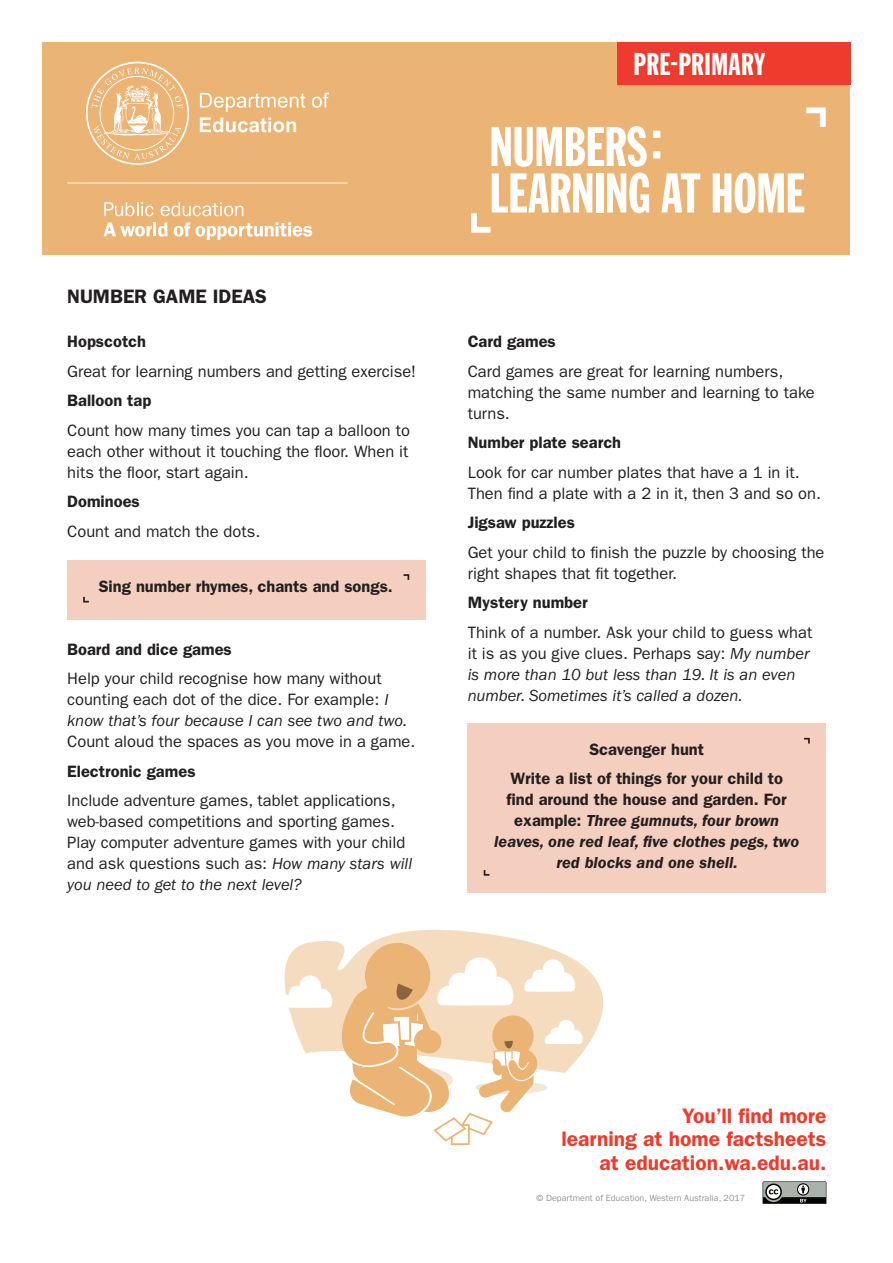
<style>
.page{position:relative;width:893px;height:1263px;background:#fff}
.page>*{position:absolute;margin:0;border:0;box-sizing:border-box;transform-origin:0 0}
.t1{font:54.9px/46.5px "Franklin Gothic Extra Cond";letter-spacing:-.005em;color:#fff}
.t2{font:31.05px "Franklin Gothic Extra Cond";letter-spacing:.02em;color:#fff}
.t3{font:600 21px/23.5px "ITC Franklin Gothic Std";color:#ef3b2d;text-align:right}
.t4{font:600 19.5px "ITC Franklin Gothic Std";color:#231f20}
.t5{font:16.5px/21px "ITC Franklin Gothic Std";color:#231f20}
.t6{font:600 16.5px/29.5px "ITC Franklin Gothic Std";color:#231f20;text-align:center}
.t7{font:italic 16.5px/21px "ITC Franklin Gothic Std";color:#231f20}
.t8{font:italic 600 16.5px/21px "ITC Franklin Gothic Std";color:#231f20;text-align:center}
.t9{font:9px "ITC Franklin Gothic Std";color:#939598}
.s1{font-style:italic}
.s2{font-style:normal}
</style>
<div class="page">
<div style="left:43px;top:43px;width:807px;height:212px;background:#ebb374"></div>
<div style="left:617px;top:43px;width:233px;height:42px;background:#ef3b2d"></div>
<svg style="left:763px;top:1181px;width:63px;height:23px"></svg>
<svg style="left:86px;top:62px;width:103px;height:103px"></svg>
<svg style="left:312px;top:93px;width:17px;height:15px"></svg>
<svg style="left:200px;top:93px;width:105px;height:39px"></svg>
<svg style="left:104px;top:202px;width:49px;height:14px"></svg>
<svg style="left:161px;top:202px;width:82px;height:14px"></svg>
<hr style="left:153px;top:222px;width:3px;height:14px;background:#fff">
<svg style="left:158px;top:222px;width:9px;height:15px"></svg>
<svg style="left:174px;top:222px;width:138px;height:18px"></svg>
<svg style="left:104px;top:222px;width:48px;height:15px"></svg>
<hr style="left:67px;top:183px;width:281px;height:1px;background:#fff">
<div style="left:468px;top:723px;width:358px;height:170px;background:#f4cfc0"></div>
<div style="left:67px;top:560px;width:358px;height:59px;background:#f4cfc0"></div>
<svg style="left:471px;top:213px;width:20px;height:20px"></svg>
<svg style="left:806px;top:107px;width:20px;height:20px"></svg>
<svg style="left:804px;top:738px;width:6px;height:5px"></svg>
<svg style="left:404px;top:574px;width:5px;height:6px"></svg>
<svg style="left:484px;top:870px;width:5px;height:6px"></svg>
<svg style="left:83px;top:597px;width:6px;height:5px"></svg>
<svg style="left:374px;top:929px;width:229px;height:121px"></svg>
<svg style="left:284px;top:941px;width:300px;height:204px"></svg>
<p class="t4" style="left:67px;top:284px;width:201px">NUMBER GAME IDEAS</p>
<p class="t6" style="left:67px;top:327px;width:80px">Hopscotch</p>
<p class="t5" style="left:67px;top:361px;width:350px">Great for learning numbers and getting exercise!</p>
<p class="t6" style="left:67px;top:386px;width:86px">Balloon tap</p>
<p class="t5" style="left:67px;top:420px;width:344px;text-align:justify">Count how many times you can tap a balloon to each other without it touching the floor. When it hits the floor, start again.</p>
<p class="t6" style="left:67px;top:487px;width:74px">Dominoes</p>
<p class="t5" style="left:67px;top:521px;width:195px">Count and match the dots.</p>
<p class="t6" style="left:99px;top:572px;width:296px">Sing number rhymes, chants and songs.</p>
<p class="t6" style="left:67px;top:634px;width:166px">Board and dice games</p>
<p class="t5" style="left:67px;top:668px;width:342px">Help your child recognise how many without counting each dot of the dice. For example: <span class="s1">I know that’s four because I can see two and two.</span></p>
<p class="t5" style="left:67px;top:731px;width:350px">Count aloud the spaces as you move in a game.</p>
<p class="t6" style="left:67px;top:756px;width:130px">Electronic games</p>
<p class="t5" style="left:67px;top:790px;width:346px">Include adventure games, tablet applications, web-based competitions and sporting games.<br>Play computer adventure games with your child and ask questions such as: <span class="s1">How many stars will you need to get to the next level?</span></p>
<h2 class="t2" style="left:634px;top:48px;width:133px">PRE-PRIMARY</h2>
<h1 class="t1" style="left:489px;top:125px;width:317px">NUMBERS:<br>LEARNING AT HOME</h1>
<p class="t6" style="left:468px;top:327px;width:90px">Card games</p>
<p class="t5" style="left:468px;top:361px;width:349px">Card games are great for learning numbers, matching the same number and learning to take turns.</p>
<p class="t6" style="left:468px;top:428px;width:155px">Number plate search</p>
<p class="t5" style="left:468px;top:462px;width:355px">Look for car number plates that have a 1 in it.<br>Then find a plate with a 2 in it, then 3 and so on.</p>
<p class="t6" style="left:468px;top:508px;width:109px">Jigsaw puzzles</p>
<p class="t5" style="left:468px;top:542px;width:358px">Get your child to finish the puzzle by choosing the right shapes that fit together.</p>
<p class="t6" style="left:468px;top:588px;width:121px">Mystery number</p>
<p class="t7" style="left:468px;top:622px;width:346px"><span class="s2">Think of a number. Ask your child to guess what it is as you give clues. Perhaps say:</span> My number is more than 10 but less than 19. It is an even number. Sometimes it’s called a dozen.</p>
<p class="t6" style="left:510px;top:734px;width:274px">Scavenger hunt<br>Write a list of things for your child to</p>
<p class="t8" style="left:494px;top:789px;width:306px"><span class="s2">find around the house and garden. For example:</span> Three gumnuts, four brown leaves, one red leaf, five clothes pegs, two red blocks and one shell.</p>
<p class="t3" style="left:561px;top:1104px;width:266px">You’ll find more<br>learning at home factsheets at education.wa.edu.au.</p>
<p class="t9" style="left:536px;top:1193px;width:210px">© Department of Education, Western Australia, 2017</p>
</div>
